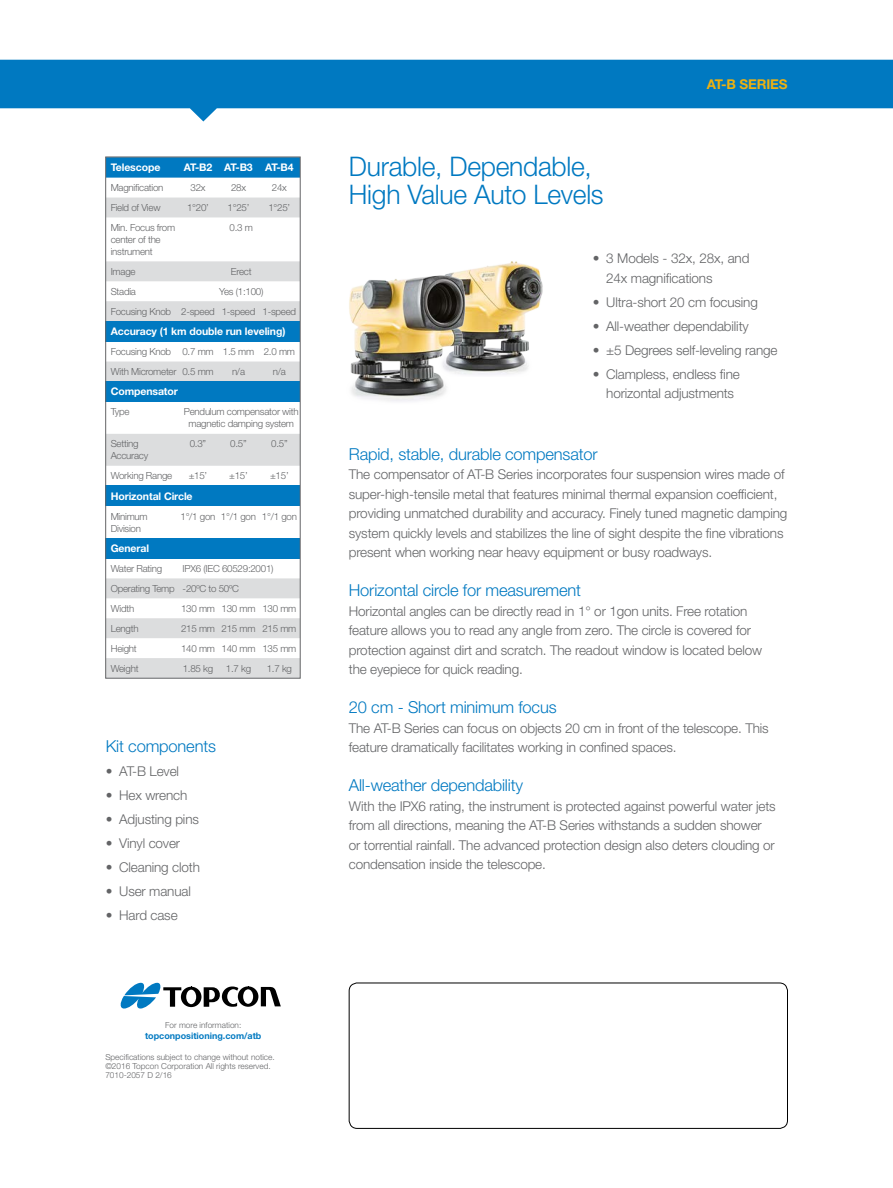
<style>
.page{position:relative;width:893px;height:1188px;background:#fff}
.page>*{position:absolute;margin:0;border:0;box-sizing:border-box;transform-origin:0 0}
.t1{font:300 27px/28.5px "Helvetica Neue LT Std";letter-spacing:-.01em;color:#0079c1}
.t2{font:300 16.5px "Helvetica Neue LT Std";letter-spacing:-.01em;color:#0079c1}
.t3{font:300 13.5px/19.5px "Helvetica Neue LT Std";letter-spacing:-.01em;color:#636466}
.t4{font:700 13.5px "Helvetica Neue LT Std";letter-spacing:-.01em;color:#eeb111}
.t5{font:700 10.5px "Helvetica Neue LT Std";letter-spacing:-.01em;color:#fff}
.t6{font:700 10.5px "Helvetica Neue LT Std";letter-spacing:-.045em;color:#fff}
.t7{font:300 9.75px/12px "Helvetica Neue LT Std";letter-spacing:-.025em;color:#636466}
.t8{font:700 9px "Helvetica Neue LT Std";color:#0079c1}
.t9{font:300 8.25px/9px "Helvetica Neue LT Std";color:#636466}
</style>
<div class="page">
<svg style="left:0;top:60px;width:893px;height:61px;fill:#0079c1"></svg>
<div style="left:349px;top:983px;width:439px;height:146px;border:1px solid #000;border-radius:8px"></div>
<svg style="left:120px;top:983px;width:161px;height:26px"></svg>
<div style="left:107px;top:159px;width:191px;height:19px;background:#0079c1"></div>
<svg style="left:107px;top:198px;width:191px;height:478px"></svg>
<div style="left:106px;top:321px;width:194px;height:21px;background:#0079c1"></div>
<div style="left:106px;top:381px;width:194px;height:21px;background:#0079c1"></div>
<div style="left:106px;top:486px;width:194px;height:20px;background:#0079c1"></div>
<div style="left:106px;top:538px;width:194px;height:21px;background:#0079c1"></div>
<div style="left:105px;top:157px;width:195px;height:521px;border:1px solid #636466"></div>
<img style="left:464px;top:261px;width:79px;height:114px">
<img style="left:349px;top:271px;width:119px;height:131px">
<p class="t5" style="left:111px;top:161px;width:51px">Telescope</p>
<p class="t6" style="left:184px;top:161px;width:111px">AT-B2 AT-B3 AT-B4</p>
<p class="t7" style="left:111px;top:181px;width:54px">Magnification</p>
<p class="t7" style="left:190px;top:181px;width:17px">32x</p>
<p class="t7" style="left:231px;top:181px;width:17px">28x</p>
<p class="t7" style="left:272px;top:181px;width:17px">24x</p>
<p class="t7" style="left:111px;top:201px;width:51px">Field of View</p>
<p class="t7" style="left:187px;top:201px;width:23px">1°20’</p>
<p class="t7" style="left:228px;top:201px;width:23px">1°25’</p>
<p class="t7" style="left:268px;top:201px;width:23px">1°25’</p>
<p class="t7" style="left:111px;top:221px;width:66px">Min. Focus from center of the instrument</p>
<p class="t7" style="left:230px;top:221px;width:25px">0.3 m</p>
<p class="t7" style="left:111px;top:265px;width:26px">Image</p>
<p class="t7" style="left:231px;top:265px;width:22px">Erect</p>
<p class="t7" style="left:111px;top:285px;width:27px">Stadia</p>
<p class="t7" style="left:111px;top:281px;width:187px;line-height:20px;text-indent:108px">Yes (1:100)<br>Focusing Knob 2-speed 1-speed 1-speed</p>
<p class="t5" style="left:111px;top:325px;width:176px">Accuracy (1 km double run leveling)</p>
<p class="t7" style="left:111px;top:341px;width:186px;line-height:20px">Focusing Knob 0.7 mm 1.5 mm 2.0 mm<br>With Micrometer 0.5 mm</p>
<p class="t7" style="left:232px;top:365px;width:15px">n/a</p>
<p class="t7" style="left:273px;top:365px;width:15px">n/a</p>
<p class="t5" style="left:111px;top:385px;width:69px">Compensator</p>
<p class="t7" style="left:111px;top:406px;width:20px">Type</p>
<p class="t7" style="left:184px;top:406px;width:116px;text-align:center">Pendulum compensator with magnetic damping system</p>
<p class="t7" style="left:111px;top:438px;width:39px">Setting<br>Accuracy</p>
<p class="t7" style="left:190px;top:438px;width:18px">0.3”</p>
<p class="t7" style="left:230px;top:438px;width:18px">0.5”</p>
<p class="t7" style="left:271px;top:438px;width:18px">0.5”</p>
<p class="t7" style="left:111px;top:470px;width:63px">Working Range</p>
<p class="t7" style="left:189px;top:470px;width:20px">±15’</p>
<p class="t7" style="left:229px;top:470px;width:20px">±15’</p>
<p class="t7" style="left:270px;top:470px;width:20px">±15’</p>
<p class="t5" style="left:111px;top:489px;width:83px">Horizontal Circle</p>
<p class="t7" style="left:111px;top:510px;width:38px">Minimum<br>Division</p>
<p class="t7" style="left:180px;top:510px;width:118px">1°/1 gon 1°/1 gon 1°/1 gon</p>
<p class="t5" style="left:111px;top:542px;width:40px">General</p>
<p class="t7" style="left:111px;top:562px;width:53px">Water Rating</p>
<p class="t7" style="left:111px;top:558px;width:164px;line-height:20px;text-indent:72px">IPX6 (IEC 60529:2001)<br>Operating Temp -20ºC to 50ºC<br>Width</p>
<p class="t7" style="left:181px;top:602px;width:117px">130 mm 130 mm 130 mm</p>
<p class="t7" style="left:111px;top:622px;width:29px">Length</p>
<p class="t7" style="left:181px;top:622px;width:117px">215 mm 215 mm 215 mm</p>
<p class="t7" style="left:111px;top:642px;width:28px">Height</p>
<p class="t7" style="left:181px;top:642px;width:117px">140 mm 140 mm 135 mm</p>
<p class="t7" style="left:111px;top:662px;width:29px">Weight</p>
<p class="t7" style="left:183px;top:662px;width:32px">1.85 kg</p>
<p class="t7" style="left:226px;top:662px;width:27px">1.7 kg</p>
<p class="t7" style="left:267px;top:662px;width:27px">1.7 kg</p>
<p class="t2" style="left:106px;top:736px;width:112px">Kit components</p>
<p class="t3" style="left:106px;top:761px;width:75px">• AT-B Level</p>
<p class="t3" style="left:106px;top:785px;width:83px">• Hex wrench</p>
<p class="t3" style="left:106px;top:809px;width:95px">• Adjusting pins</p>
<p class="t3" style="left:106px;top:833px;width:76px">• Vinyl cover</p>
<p class="t3" style="left:106px;top:857px;width:96px">• Cleaning cloth</p>
<p class="t3" style="left:106px;top:881px;width:87px">• User manual</p>
<p class="t3" style="left:106px;top:905px;width:73px">• Hard case</p>
<p class="t9" style="left:165px;top:1021px;width:78px">For more information:</p>
<p class="t8" style="left:145px;top:1030px;width:118px">topconpositioning.com/atb</p>
<p class="t9" style="left:105px;top:1053px;width:171px">Specifications subject to change without notice. ©2016 Topcon Corporation All rights reserved.<br>7010-2057 D 2/16</p>
<h1 class="t1" style="left:349px;top:151px;width:256px">Durable, Dependable,<br>High Value Auto Levels</h1>
<p class="t4" style="left:707px;top:75px;width:82px">AT-B SERIES</p>
<p class="t3" style="left:606px;top:249px;width:145px;text-indent:-14px">• 3 Models - 32x, 28x, and<br>24x magnifications</p>
<p class="t3" style="left:593px;top:292px;width:167px">• Ultra-short 20 cm focusing</p>
<p class="t3" style="left:593px;top:316px;width:158px">• All-weather dependability</p>
<p class="t3" style="left:593px;top:340px;width:186px">• ±5 Degrees self-leveling range</p>
<p class="t3" style="left:593px;top:364px;width:149px;text-align:center">• Clampless, endless fine horizontal adjustments</p>
<p class="t2" style="left:349px;top:444px;width:250px">Rapid, stable, durable compensator</p>
<p class="t3" style="left:349px;top:465px;width:440px">The compensator of AT-B Series incorporates four suspension wires made of super-high-tensile metal that features minimal thermal expansion coefficient, providing unmatched durability and accuracy. Finely tuned magnetic damping system quickly levels and stabilizes the line of sight despite the fine vibrations present when working near heavy equipment or busy roadways.</p>
<p class="t2" style="left:349px;top:581px;width:234px">Horizontal circle for measurement</p>
<p class="t3" style="left:349px;top:601px;width:415px">Horizontal angles can be directly read in 1° or 1gon units. Free rotation feature allows you to read any angle from zero. The circle is covered for protection against dirt and scratch. The readout window is located below the eyepiece for quick reading.</p>
<p class="t2" style="left:349px;top:698px;width:209px">20 cm - Short minimum focus</p>
<p class="t3" style="left:349px;top:718px;width:421px">The AT-B Series can focus on objects 20 cm in front of the telescope. This feature dramatically facilitates working in confined spaces.</p>
<p class="t2" style="left:349px;top:776px;width:176px">All-weather dependability</p>
<p class="t3" style="left:349px;top:796px;width:428px">With the IPX6 rating, the instrument is protected against powerful water jets from all directions, meaning the AT-B Series withstands a sudden shower or torrential rainfall. The advanced protection design also deters clouding or condensation inside the telescope.</p>
</div>
